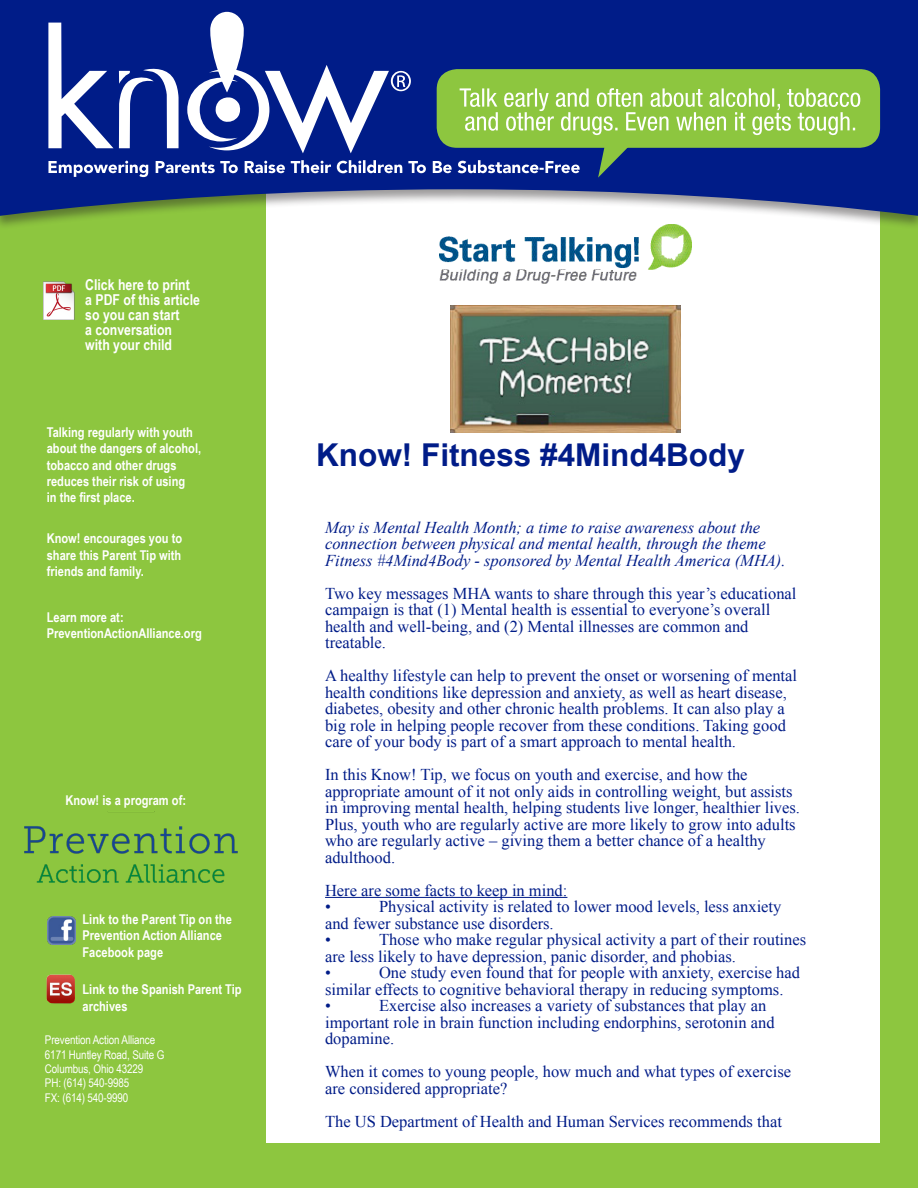
<style>
.page{position:relative;width:918px;height:1188px;background:#fff}
.page>*{position:absolute;margin:0;border:0;box-sizing:border-box;transform-origin:0 0}
.t1{font:700 31.5px "Arial";color:#001c88}
.t2{font:16.5px/16.5px "Times New Roman";color:#001c88}
.t3{font:italic 16.5px/16.5px "Times New Roman";color:#001c88}
.t4{font:700 15px/15px "Arial Narrow";color:#fff}
.t5{font:700 13.5px/16.2px "Arial Narrow";color:#fff}
.t6{font:12px "Arial Narrow";letter-spacing:-.01em;color:#fff}
</style>
<div class="page">
<div style="left:258px;top:116px;width:660px;height:1072px;background:#8dc63f"></div>
<div style="left:266px;top:153px;width:614px;height:990px;background:#fff"></div>
<div style="left:0;top:116px;width:262px;height:1072px;background:#8dc63f"></div>
<div style="left:0;top:0;width:918px;height:230px;background:#231f20;opacity:.45"></div>
<svg style="left:0;top:0;width:918px;height:216px;background:#354c95"></svg>
<div style="left:437px;top:69px;width:443px;height:79px;background:#8dc63f;border-radius:20px"></div>
<svg style="left:48px;top:12px;width:812px;height:166px"></svg>
<hr style="left:325px;top:897px;width:242px;height:1px;background:#001c88">
<img style="left:24px;top:811px;width:214px;height:72px">
<img style="left:44px;top:281px;width:31px;height:39px">
<img style="left:46px;top:975px;width:29px;height:29px">
<img style="left:451px;top:306px;width:229px;height:127px">
<img style="left:48px;top:916px;width:28px;height:28px">
<img style="left:440px;top:224px;width:251px;height:59px">
<p class="t4" style="left:85px;top:277px;width:116px">Click here to print a PDF of this article so you can start<br>a conversation with your child</p>
<p class="t5" style="left:47px;top:424px;width:156px">Talking regularly with youth about the dangers of alcohol, tobacco and other drugs reduces their risk of using<br>in the first place.</p>
<p class="t5" style="left:47px;top:530px;width:137px;text-align:justify">Know! encourages you to share this Parent Tip with friends and family.</p>
<p class="t5" style="left:47px;top:608px;width:157px">Learn more at:<br>PreventionActionAlliance.org</p>
<p class="t5" style="left:65px;top:791px;width:122px">Know! is a program of:</p>
<p class="t5" style="left:83px;top:911px;width:151px">Link to the Parent Tip on the<br>Prevention Action Alliance<br>Facebook page</p>
<p class="t5" style="left:83px;top:981px;width:161px">Link to the Spanish Parent Tip archives</p>
<p class="t6" style="left:45px;top:1031px;width:112px">Prevention Action Alliance</p>
<p class="t6" style="left:45px;top:1046px;width:121px">6171 Huntley Road, Suite G</p>
<p class="t6" style="left:45px;top:1060px;width:100px">Columbus, Ohio 43229</p>
<p class="t6" style="left:45px;top:1074px;width:86px">PH: (614) 540-9985</p>
<p class="t6" style="left:45px;top:1089px;width:85px">FX: (614) 540-9990</p>
<p class="t1" style="left:316px;top:434px;width:430px">Know! Fitness #4Mind4Body</p>
<p class="t3" style="left:325px;top:518px;width:462px">May is Mental Health Month; a time to raise awareness about the connection between physical and mental health, through the theme<br>Fitness #4Mind4Body - sponsored by Mental Health America (MHA).</p>
<p class="t2" style="left:325px;top:585px;width:473px">Two key messages MHA wants to share through this year’s educational campaign is that (1) Mental health is essential to everyone’s overall health and well-being, and (2) Mental illnesses are common and treatable.</p>
<p class="t2" style="left:325px;top:667px;width:474px">A healthy lifestyle can help to prevent the onset or worsening of mental health conditions like depression and anxiety, as well as heart disease, diabetes, obesity and other chronic health problems. It can also play a big role in helping people recover from these conditions. Taking good care of your body is part of a smart approach to mental health.</p>
<p class="t2" style="left:325px;top:766px;width:477px">In this Know! Tip, we focus on youth and exercise, and how the appropriate amount of it not only aids in controlling weight, but assists in improving mental health, helping students live longer, healthier lives.<br>Plus, youth who are regularly active are more likely to grow into adults who are regularly active – giving them a better chance of a healthy adulthood.</p>
<p class="t2" style="left:325px;top:882px;width:244px">Here are some facts to keep in mind:</p>
<p class="t2" style="left:325px;top:898px;width:7px">•</p>
<p class="t2" style="left:325px;top:898px;width:458px;text-indent:54px">Physical activity is related to lower mood levels, less anxiety and fewer substance use disorders.</p>
<p class="t2" style="left:325px;top:931px;width:7px">•</p>
<p class="t2" style="left:325px;top:931px;width:483px;text-indent:54px">Those who make regular physical activity a part of their routines are less likely to have depression, panic disorder, and phobias.</p>
<p class="t2" style="left:325px;top:964px;width:7px">•</p>
<p class="t2" style="left:325px;top:964px;width:476px;text-indent:54px">One study even found that for people with anxiety, exercise had similar effects to cognitive behavioral therapy in reducing symptoms.</p>
<p class="t2" style="left:325px;top:997px;width:7px">•</p>
<p class="t2" style="left:325px;top:997px;width:451px;text-indent:54px">Exercise also increases a variety of substances that play an important role in brain function including endorphins, serotonin and dopamine.</p>
<p class="t2" style="left:325px;top:1063px;width:468px">When it comes to young people, how much and what types of exercise are considered appropriate?</p>
<p class="t2" style="left:325px;top:1113px;width:458px">The US Department of Health and Human Services recommends that</p>
</div>
